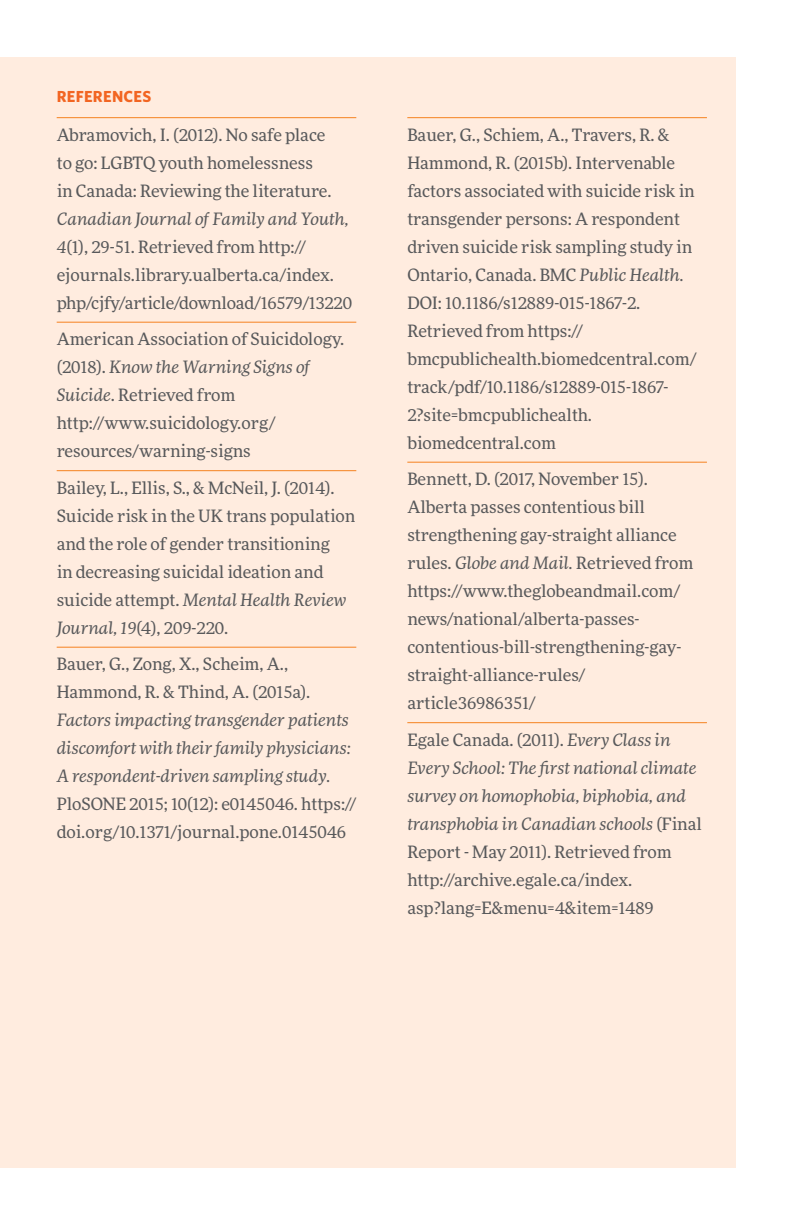
<style>
.page{position:relative;width:792px;height:1224px;background:#fff}
.page>*{position:absolute;margin:0;border:0;box-sizing:border-box;transform-origin:0 0}
.t1{font:17px/28px "More Pro";color:#58595b}
.t2{font:italic 17px/28px "More Pro";color:#58595b;text-align:justify}
.t3{font:700 16px "Whitney HTF";letter-spacing:.02em;color:#f26522}
.s1{font-style:italic}
</style>
<div class="page">
<div style="left:0;top:57px;width:735px;height:1110px;background:#ffecdf"></div>
<hr style="left:57px;top:117px;width:299px;height:1px;background:#f58220">
<hr style="left:57px;top:322px;width:299px;height:1px;background:#f58220">
<hr style="left:57px;top:470px;width:299px;height:1px;background:#f58220">
<hr style="left:57px;top:647px;width:299px;height:1px;background:#f58220">
<hr style="left:407px;top:117px;width:300px;height:1px;background:#f58220">
<hr style="left:407px;top:462px;width:300px;height:1px;background:#f58220">
<hr style="left:407px;top:722px;width:300px;height:1px;background:#f58220">
<p class="t3" style="left:57px;top:90px;width:96px">REFERENCES</p>
<p class="t1" style="left:57px;top:122px;width:276px">Abramovich, I. (2012). No safe place to go: LGBTQ youth homelessness in Canada: Reviewing the literature.</p>
<p class="t1" style="left:57px;top:206px;width:297px"><span class="s1">Canadian Journal of Family and Youth, 4</span>(1), 29-51. Retrieved from http:// ejournals.library.ualberta.ca/index. php/cjfy/article/download/16579/13220</p>
<p class="t1" style="left:57px;top:326px;width:289px">American Association of Suicidology. (2018). <span class="s1">Know the Warning Signs of<br>Suicide</span>. Retrieved from http://www.suicidology.org/ resources/warning-signs</p>
<p class="t1" style="left:57px;top:475px;width:300px">Bailey, L., Ellis, S., &amp; McNeil, J. (2014).<br>Suicide risk in the UK trans population and the role of gender transitioning<br>in decreasing suicidal ideation and suicide attempt. <span class="s1">Mental Health Review Journal, 19</span>(4), 209-220.</p>
<p class="t1" style="left:57px;top:651px;width:255px">Bauer, G., Zong, X., Scheim, A.,<br>Hammond, R. &amp; Thind, A. (2015a).</p>
<p class="t2" style="left:57px;top:707px;width:296px">Factors impacting transgender patients discomfort with their family physicians:<br>A respondent-driven sampling study.</p>
<p class="t1" style="left:57px;top:791px;width:302px">PloSONE 2015; 10(12): e0145046. https:// doi.org/10.1371/journal.pone.0145046</p>
<p class="t1" style="left:407px;top:122px;width:291px">Bauer, G., Schiem, A., Travers, R. &amp; Hammond, R. (2015b). Intervenable factors associated with suicide risk in transgender persons: A respondent driven suicide risk sampling study in Ontario, Canada. BMC <span class="s1">Public Health.<br></span>DOI: 10.1186/s12889-015-1867-2.<br>Retrieved from https:// bmcpublichealth.biomedcentral.com/ track/pdf/10.1186/s12889-015-1867- 2?site=bmcpublichealth. biomedcentral.com</p>
<p class="t1" style="left:407px;top:466px;width:287px">Bennett, D. (2017, November 15).<br>Alberta passes contentious bill strengthening gay-straight alliance rules. <span class="s1">Globe and Mail.</span> Retrieved from https://www.theglobeandmail.com/ news/national/alberta-passes&shy;contentious-bill-strengthening-gay&shy;straight-alliance-rules/ article36986351/</p>
<p class="t1" style="left:407px;top:727px;width:296px">Egale Canada. (2011). <span class="s1">Every Class in Every School: The first national climate survey on homophobia, biphobia, and transphobia in Canadian schools</span> (Final Report - May 2011). Retrieved from http://archive.egale.ca/index. asp?lang=E&amp;menu=4&amp;item=1489</p>
</div>
